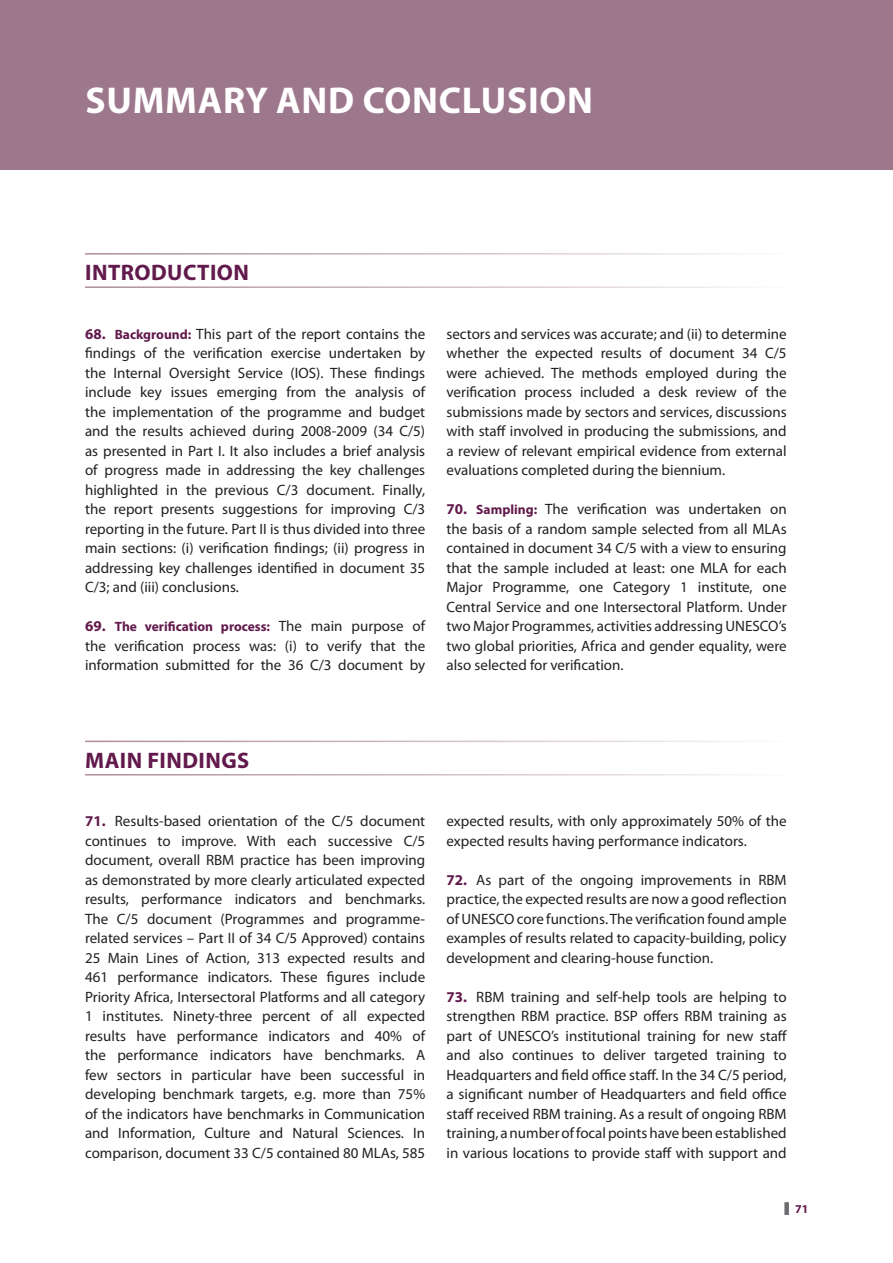
<style>
.page{position:relative;width:893px;height:1263px;background:#fff}
.page>*{position:absolute;margin:0;border:0;box-sizing:border-box;transform-origin:0 0}
.t1{font:700 37.5px "Myriad Pro";letter-spacing:.02em;color:#fff}
.t2{font:700 22.5px "Myriad Pro";letter-spacing:.02em;color:#62194b}
.t3{font:15px/19.5px "Myriad Pro";color:#231f20;text-align:justify}
.t4{font:700 13.5px "Myriad Pro";color:#62194b}
.t5{font:700 12px "Myriad Pro";color:#62194b}
.s1{font-weight:700;color:#62194b}
.s2{font-weight:700;font-size:13.5px;color:#62194b}
.s3{font-size:15px}
.s4{font-weight:400;font-size:15px;color:#231f20}
.s5{color:#62194b}
</style>
<div class="page">
<div style="left:784px;top:1202px;width:5px;height:13px;background:#6c6d70"></div>
<div style="left:0;top:0;width:893px;height:170px;background:#9d788c"></div>
<h1 class="t1" style="left:85px;top:86px;width:509px">SUMMARY AND CONCLUSION</h1>
<h2 class="t2" style="left:85px;top:264px;width:165px">INTRODUCTION</h2>
<p class="t3" style="left:85px;top:325px;width:342px"><span class="s1">68.</span> <span class="s2">Background:</span> This part of the report contains the findings of the verification exercise undertaken by the Internal Oversight Service (IOS). These findings include key issues emerging from the analysis of the implementation of the programme and budget and the results achieved during 2008-2009 (34 C/5) as presented in Part I. It also includes a brief analysis of progress made in addressing the key challenges highlighted in the previous C/3 document. Finally, the report presents suggestions for improving C/3 reporting in the future. Part II is thus divided into three main sections: (i) verification findings; (ii) progress in addressing key challenges identified in document 35<br>C/3; and (iii) conclusions.</p>
<p class="t4" style="left:85px;top:621px;width:342px"><span class="s3">69.</span> The verification process: <span class="s4">The main purpose of</span></p>
<p class="t3" style="left:85px;top:637px;width:342px">the verification process was: (i) to verify that the information submitted for the 36 C/3 document by</p>
<p class="t3" style="left:446px;top:325px;width:342px">sectors and services was accurate; and (ii) to determine whether the expected results of document 34 C/5 were achieved. The methods employed during the verification process included a desk review of the submissions made by sectors and services, discussions with staff involved in producing the submissions, and a review of relevant empirical evidence from external evaluations completed during the biennium.</p>
<p class="t3" style="left:446px;top:500px;width:342px"><span class="s1">70.</span> <span class="s2">Sampling:</span> The verification was undertaken on the basis of a random sample selected from all MLAs contained in document 34 C/5 with a view to ensuring that the sample included at least: one MLA for each Major Programme, one Category 1 institute, one Central Service and one Intersectoral Platform. Under two Major Programmes, activities addressing UNESCO’s two global priorities, Africa and gender equality, were also selected for verification.</p>
<h2 class="t2" style="left:85px;top:751px;width:166px">MAIN FINDINGS</h2>
<p class="t3" style="left:85px;top:812px;width:342px"><span class="s1">71.</span> Results-based orientation of the C/5 document continues to improve<span class="s5">.</span> With each successive C/5 document, overall RBM practice has been improving as demonstrated by more clearly articulated expected results, performance indicators and benchmarks.<br>The C/5 document (Programmes and programme&shy;related services – Part II of 34 C/5 Approved) contains 25 Main Lines of Action, 313 expected results and 461 performance indicators. These figures include Priority Africa, Intersectoral Platforms and all category 1 institutes. Ninety-three percent of all expected results have performance indicators and 40% of the performance indicators have benchmarks. A few sectors in particular have been successful in developing benchmark targets, e.g. more than 75% of the indicators have benchmarks in Communication and Information, Culture and Natural Sciences. In comparison, document 33 C/5 contained 80 MLAs, 585</p>
<p class="t3" style="left:446px;top:812px;width:342px">expected results, with only approximately 50% of the expected results having performance indicators.</p>
<p class="t3" style="left:446px;top:871px;width:342px"><span class="s1">72.</span> As part of the ongoing improvements in RBM practice, the expected results are now a good reflection of UNESCO core functions. The verification found ample examples of results related to capacity-building, policy development and clearing-house function.</p>
<p class="t3" style="left:446px;top:988px;width:342px"><span class="s1">73.</span> RBM training and self-help tools are helping to strengthen RBM practice. BSP offers RBM training as part of UNESCO’s institutional training for new staff and also continues to deliver targeted training to Headquarters and field office staff. In the 34 C/5 period, a significant number of Headquarters and field office staff received RBM training. As a result of ongoing RBM training, a number of focal points have been established in various locations to provide staff with support and</p>
<p class="t5" style="left:795px;top:1204px;width:15px">71</p>
</div>
